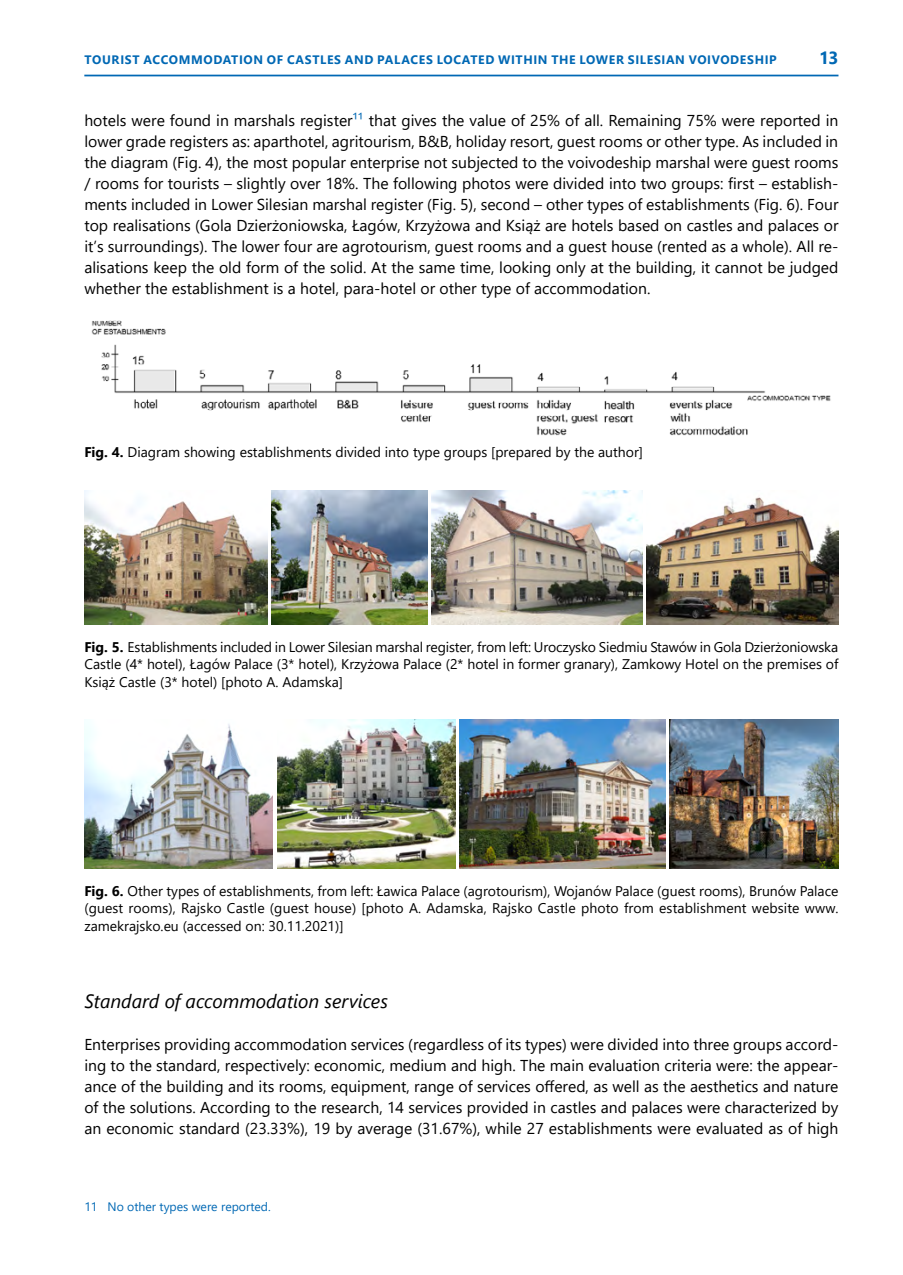
<style>
.page{position:relative;width:903px;height:1275px;background:#fff}
.page>*{position:absolute;margin:0;border:0;box-sizing:border-box;transform-origin:0 0}
.t1{font:italic 19.25px "Segoe UI";color:#000}
.t2{font:700 17.5px "Segoe UI";color:#0068b4}
.t3{font:15.75px/21px "Segoe UI";color:#000;text-align:justify}
.t4{font:14px/17.5px "Segoe UI";color:#000;text-align:justify}
.t5{font:700 12.25px "Segoe UI";letter-spacing:.055em;color:#0068b4}
.t6{font:12.25px "Segoe UI";color:#0068b4}
.s1{color:#0068b4}
.s2{font-weight:700}
</style>
<div class="page">
<hr style="left:84px;top:75px;width:754px;height:1px;background:#0068b4">
<img style="left:91px;top:320px;width:740px;height:116px">
<img style="left:84px;top:490px;width:184px;height:134px">
<img style="left:272px;top:490px;width:155px;height:134px">
<img style="left:431px;top:490px;width:211px;height:134px">
<img style="left:646px;top:497px;width:192px;height:127px">
<img style="left:84px;top:722px;width:189px;height:146px">
<img style="left:277px;top:719px;width:179px;height:149px">
<img style="left:460px;top:719px;width:205px;height:149px">
<img style="left:670px;top:719px;width:168px;height:149px">
<p class="t5" style="left:85px;top:49px;width:302px">TOURIST ACCOMMODATION OF CASTLES AN D PALA</p>
<p class="t5" style="left:410px;top:49px;width:367px">CES LOCATED WITHIN THE LOWER SILESIAN VOIVODESHIP</p>
<p class="t2" style="left:819px;top:42px;width:21px">13</p>
<p class="t3" style="left:84px;top:109px;width:756px">hotels were found in marshals register<span class="s1">11</span> that gives the value of 25% of all. Remaining 75% were reported in lower grade registers as: aparthotel, agritourism, B&amp;B, holiday resort, guest rooms or other type. As included in the diagram (Fig. 4), the most popular enterprise not subjected to the voivodeship marshal were guest rooms / rooms for tourists – slightly over 18%. The following photos were divided into two groups: first – establish&shy;ments included in Lower Silesian marshal register (Fig. 5), second – other types of establishments (Fig. 6). Four top realisations (Gola Dzierżoniowska, Łagów, Krzyżowa and Książ are hotels based on castles and palaces or it’s surroundings). The lower four are agrotourism, guest rooms and a guest house (rented as a whole). All re&shy;alisations keep the old form of the solid. At the same time, looking only at the building, it cannot be judged whether the establishment is a hotel, para-hotel or other type of accommodation.</p>
<p class="t4" style="left:84px;top:442px;width:560px"><span class="s2">FIG. 4.</span> Diagram showing establishments divided into type groups [prepared by the author]</p>
<p class="t4" style="left:84px;top:637px;width:756px"><span class="s2">FIG. 5.</span> Establishments included in Lower Silesian marshal register, from left: Uroczysko Siedmiu Stawów in Gola Dzierżoniowska Castle (4* hotel), Łagów Palace (3* hotel), Krzyżowa Palace (2* hotel in former granary), Zamkowy Hotel on the premises of Książ Castle (3* hotel) [photo A. Adamska]</p>
<p class="t4" style="left:84px;top:881px;width:756px"><span class="s2">FIG. 6.</span> Other types of establishments, from left: Ławica Palace (agrotourism), Wojanów Palace (guest rooms), Brunów Palace (guest rooms), Rajsko Castle (guest house) [photo A. Adamska, Rajsko Castle photo from establishment website www. zamekrajsko.eu (accessed on: 30.11.2021)]</p>
<p class="t1" style="left:84px;top:983px;width:305px">Standard of accommodation services</p>
<p class="t3" style="left:84px;top:1033px;width:756px">Enterprises providing accommodation services (regardless of its types) were divided into three groups accord&shy;ing to the standard, respectively: economic, medium and high. The main evaluation criteria were: the appear&shy;ance of the building and its rooms, equipment, range of services offered, as well as the aesthetics and nature of the solutions. According to the research, 14 services provided in castles and palaces were characterized by an economic standard (23.33%), 19 by average (31.67%), while 27 establishments were evaluated as of high</p>
<p class="t6" style="left:84px;top:1194px;width:188px">11 No other types were reported.</p>
</div>
